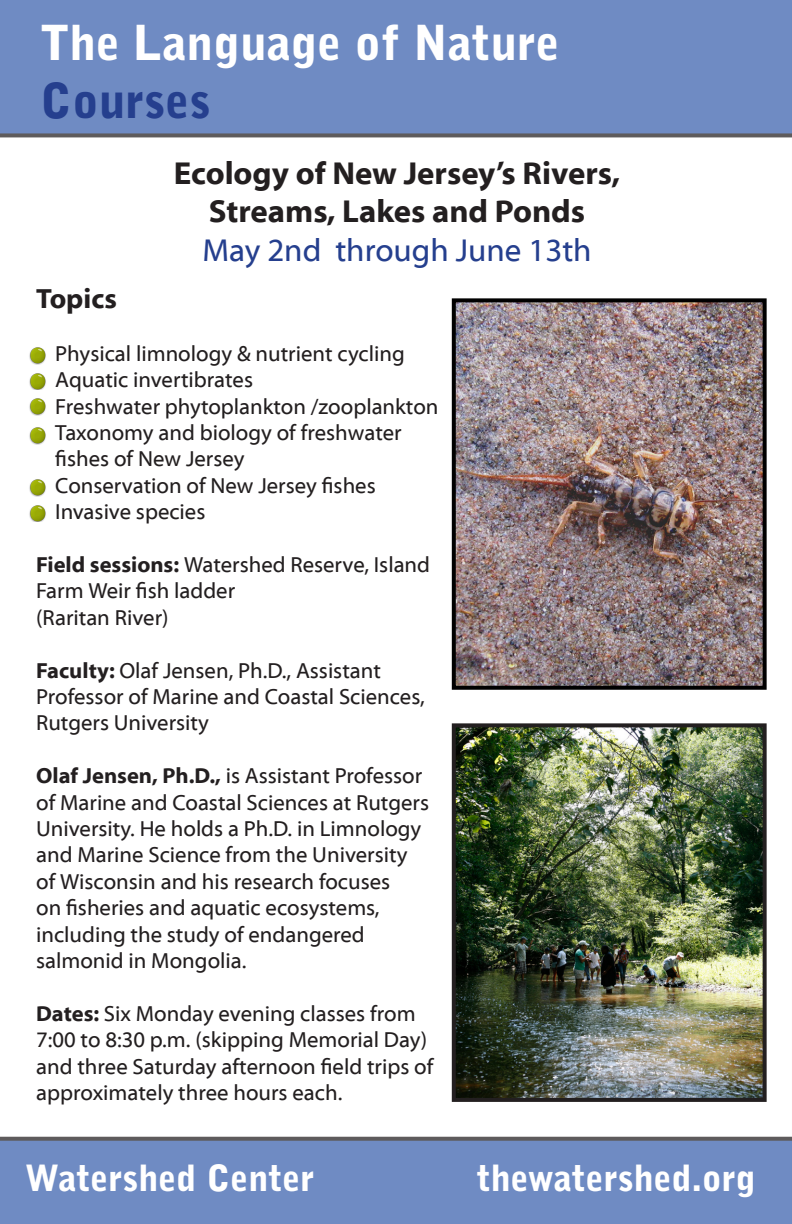
<style>
.page{position:relative;width:792px;height:1224px;background:#fff}
.page>*{position:absolute;margin:0;border:0;box-sizing:border-box;transform-origin:0 0}
.t1{font:900 48px "Bell Gothic Std";color:#fff}
.t2{font:900 48px "Bell Gothic Std";color:#253f8e}
.t3{font:900 36px "Bell Gothic Std";color:#fff}
.t4{font:700 32px "Myriad Web Pro";color:#231f20}
.t5{font:32px "Myriad Web Pro";color:#253f8e}
.t6{font:700 28px "Myriad Web Pro";color:#231f20}
.t7{font:22px/26.4px "Myriad Web Pro";color:#231f20}
.s1{font-weight:700}
</style>
<div class="page">
<img style="left:457px;top:728px;width:305px;height:369px">
<div style="left:452px;top:723px;width:315px;height:379px;border:4px solid #231f20"></div>
<img style="left:457px;top:303px;width:305px;height:382px">
<div style="left:452px;top:298px;width:315px;height:392px;border:4px solid #000"></div>
<div style="left:0;top:0;width:792px;height:137px;background:#6f8bc3"></div>
<div style="left:0;top:1137px;width:791px;height:87px;background:#6f8bc3"></div>
<hr style="left:791px;top:2px;width:1px;height:1222px;background:#231f20">
<img style="left:29px;top:347px;width:17px;height:17px">
<img style="left:29px;top:373px;width:17px;height:17px">
<img style="left:29px;top:398px;width:17px;height:18px">
<img style="left:29px;top:505px;width:17px;height:17px">
<img style="left:29px;top:427px;width:17px;height:17px">
<img style="left:29px;top:479px;width:17px;height:17px">
<p class="t1" style="left:40px;top:15px;width:521px">The Language of Nature</p>
<p class="t2" style="left:40px;top:72px;width:172px">Courses</p>
<p class="t4" style="left:174px;top:155px;width:448px">Ecology of New Jersey’s Rivers,</p>
<p class="t4" style="left:209px;top:194px;width:378px">Streams, Lakes and Ponds</p>
<p class="t5" style="left:202px;top:233px;width:391px">May 2nd through June 13th</p>
<p class="t6" style="left:36px;top:283px;width:82px">Topics</p>
<p class="t7" style="left:55px;top:341px;width:351px">Physical limnology &amp; nutrient cycling</p>
<p class="t7" style="left:55px;top:367px;width:199px">Aquatic invertibrates</p>
<p class="t7" style="left:55px;top:393px;width:385px">Freshwater phytoplankton /zooplankton</p>
<p class="t7" style="left:55px;top:420px;width:348px">Taxonomy and biology of freshwater</p>
<p class="t7" style="left:55px;top:446px;width:191px">fishes of New Jersey</p>
<p class="t7" style="left:55px;top:473px;width:322px">Conservation of New Jersey fishes</p>
<p class="t7" style="left:55px;top:499px;width:152px">Invasive species</p>
<p class="t7" style="left:36px;top:552px;width:396px"><span class="s1">Field sessions:</span> Watershed Reserve, Island<br>Farm Weir fish ladder</p>
<p class="t7" style="left:36px;top:605px;width:134px">(Raritan River)</p>
<p class="t7" style="left:36px;top:657px;width:390px"><span class="s1">Faculty:</span> Olaf Jensen, Ph.D., Assistant<br>Professor of Marine and Coastal Sciences,<br>Rutgers University</p>
<p class="t7" style="left:36px;top:763px;width:394px"><span class="s1">Olaf Jensen, Ph.D.,</span> is Assistant Professor of Marine and Coastal Sciences at Rutgers University. He holds a Ph.D. in Limnology and Marine Science from the University of Wisconsin and his research focuses<br>on fisheries and aquatic ecosystems, including the study of endangered salmonid in Mongolia.</p>
<p class="t7" style="left:36px;top:1001px;width:399px"><span class="s1">Dates:</span> Six Monday evening classes from 7:00 to 8:30 p.m. (skipping Memorial Day) and three Saturday afternoon field trips of approximately three hours each.</p>
<p class="t3" style="left:25px;top:1157px;width:291px">Watershed Center</p>
<p class="t3" style="left:477px;top:1157px;width:280px">thewatershed.org</p>
</div>
